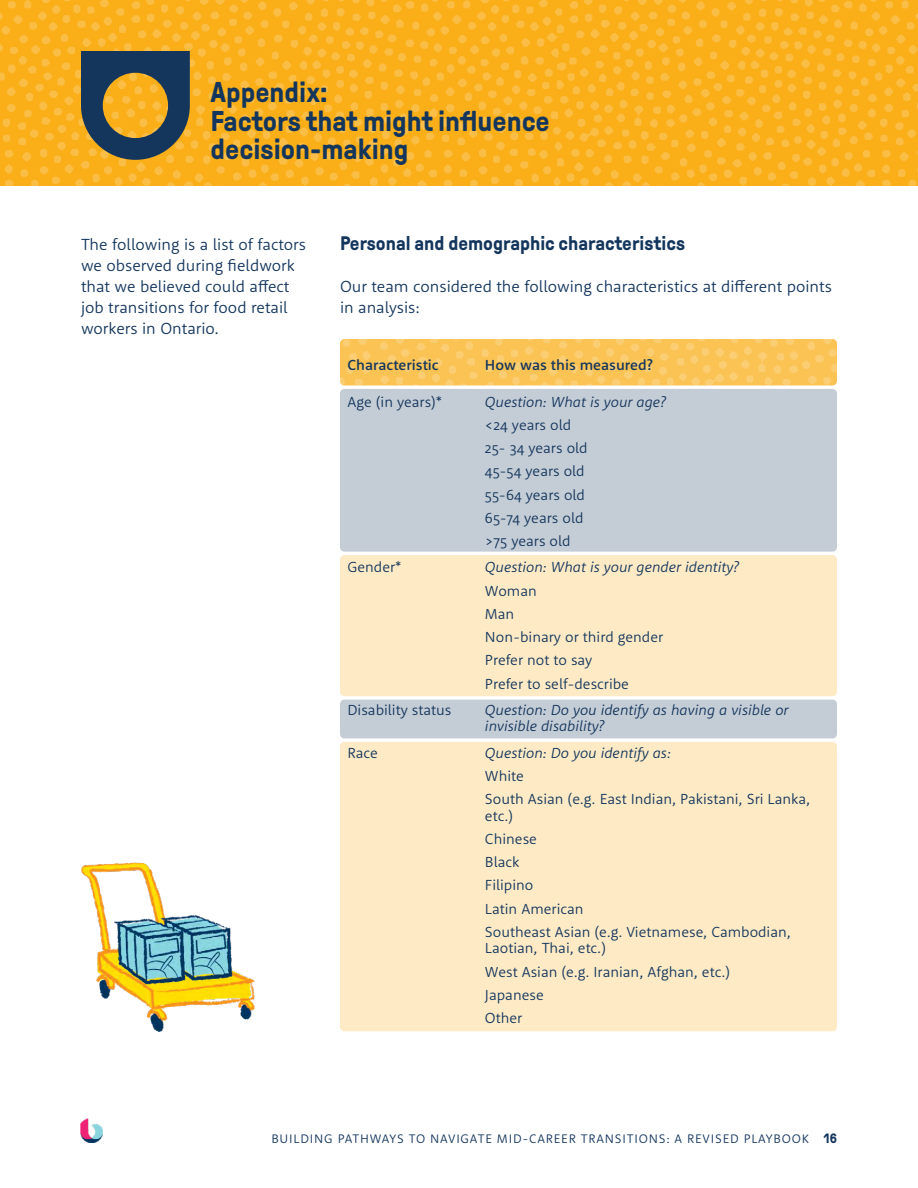
<style>
.page{position:relative;width:918px;height:1188px;background:#fff}
.page>*{position:absolute;margin:0;border:0;box-sizing:border-box;transform-origin:0 0}
.Head_1_Page_Hed{font:700 28.5px/28.5px "GT Pressura";color:#14365d}
.Head_2_Mini_Hed{font:700 19.5px "GT Pressura";color:#14365d}
.Text{font:300 16.5px/21px "Rooney Sans";color:#14365d}
.Text_tables{font:300 15px/16.5px "Rooney Sans";color:#14365d}
.Text_tables-2{font:italic 300 15px/16.5px "Rooney Sans";color:#14365d}
.Text_tables-3{font:500 15px "Rooney Sans";color:#14365d}
.t1{font:300 12.75px "Rooney Sans";letter-spacing:.065em;color:#14365d}
.s1{font-family:"GT Pressura";font-weight:700;font-size:13.5px}
</style>
<div class="page">
<img style="left:81px;top:1119px;width:22px;height:23px">
<svg style="left:340px;top:339px;width:497px;height:47px;background:#fbc65c"></svg>
<div style="left:340px;top:389px;width:497px;height:163px;background:#c4cdd6;border-radius:4px"></div>
<div style="left:340px;top:555px;width:497px;height:141px;background:#feebc6;border-radius:4px"></div>
<div style="left:340px;top:700px;width:497px;height:38px;background:#c4cdd6;border-radius:4px"></div>
<div style="left:340px;top:742px;width:497px;height:289px;background:#feebc6;border-radius:4px"></div>
<svg style="left:0;top:0;width:918px;height:186px;background:#fab222"></svg>
<svg style="left:81px;top:51px;width:109px;height:109px;background:#6d6646"></svg>
<img style="left:81px;top:862px;width:173px;height:169px">
<p class="Head_1_Page_Hed" style="left:210px;top:78px;width:341px">Appendix:<br>Factors that might influence decision-making</p>
<p class="Text" style="left:81px;top:233px;width:227px">The following is a list of factors we observed during fieldwork that we believed could affect job transitions for food retail workers in Ontario.</p>
<p class="Head_2_Mini_Hed" style="left:340px;top:233px;width:347px">Personal and demographic characteristics</p>
<p class="Text" style="left:340px;top:275px;width:493px">Our team considered the following characteristics at different points in analysis:</p>
<p class="Text_tables-3" style="left:348px;top:355px;width:93px">Characteristic</p>
<p class="Text_tables-3" style="left:485px;top:355px;width:169px">How was this measured?</p>
<p class="Text_tables" style="left:348px;top:393px;width:96px">Age (in years)*</p>
<p class="Text_tables-2" style="left:485px;top:393px;width:183px">Question: What is your age?</p>
<p class="Text_tables" style="left:485px;top:416px;width:88px">&lt;24 years old</p>
<p class="Text_tables" style="left:485px;top:439px;width:104px">25- 34 years old</p>
<p class="Text_tables" style="left:485px;top:463px;width:101px">45-54 years old</p>
<p class="Text_tables" style="left:485px;top:486px;width:102px">55-64 years old</p>
<p class="Text_tables" style="left:485px;top:509px;width:100px">65-74 years old</p>
<p class="Text_tables" style="left:485px;top:532px;width:87px">&gt;75 years old</p>
<p class="Text_tables" style="left:348px;top:559px;width:56px">Gender*</p>
<p class="Text_tables-2" style="left:485px;top:559px;width:255px">Question: What is your gender identity?</p>
<p class="Text_tables" style="left:485px;top:582px;width:53px">Woman</p>
<p class="Text_tables" style="left:485px;top:605px;width:31px">Man</p>
<p class="Text_tables" style="left:485px;top:628px;width:180px">Non-binary or third gender</p>
<p class="Text_tables" style="left:485px;top:652px;width:109px">Prefer not to say</p>
<p class="Text_tables" style="left:485px;top:675px;width:146px">Prefer to self-describe</p>
<p class="Text_tables" style="left:348px;top:701px;width:105px">Disability status</p>
<p class="Text_tables-2" style="left:485px;top:701px;width:305px">Question: Do you identify as having a visible or invisible disability?</p>
<p class="Text_tables" style="left:348px;top:744px;width:32px">Race</p>
<p class="Text_tables-2" style="left:485px;top:744px;width:188px">Question: Do you identify as:</p>
<p class="Text_tables" style="left:485px;top:767px;width:40px">White</p>
<p class="Text_tables" style="left:485px;top:790px;width:327px">South Asian (e.g. East Indian, Pakistani, Sri Lanka, etc.)</p>
<p class="Text_tables" style="left:485px;top:830px;width:54px">Chinese</p>
<p class="Text_tables" style="left:485px;top:853px;width:36px">Black</p>
<p class="Text_tables" style="left:485px;top:877px;width:50px">Filipino</p>
<p class="Text_tables" style="left:485px;top:900px;width:100px">Latin American</p>
<p class="Text_tables" style="left:485px;top:923px;width:307px">Southeast Asian (e.g. Vietnamese, Cambodian,<br>Laotian, Thai, etc.)</p>
<p class="Text_tables" style="left:485px;top:963px;width:247px">West Asian (e.g. Iranian, Afghan, etc.)</p>
<p class="Text_tables" style="left:485px;top:986px;width:60px">Japanese</p>
<p class="Text_tables" style="left:485px;top:1009px;width:39px">Other</p>
<p class="t1" style="left:271px;top:1130px;width:567px">BUILDING PATHWAYS TO NAVIGATE MID-CAREER TRANSITIONS: A REVISED PLAYBOOK <span class="s1">16</span></p>
</div>
